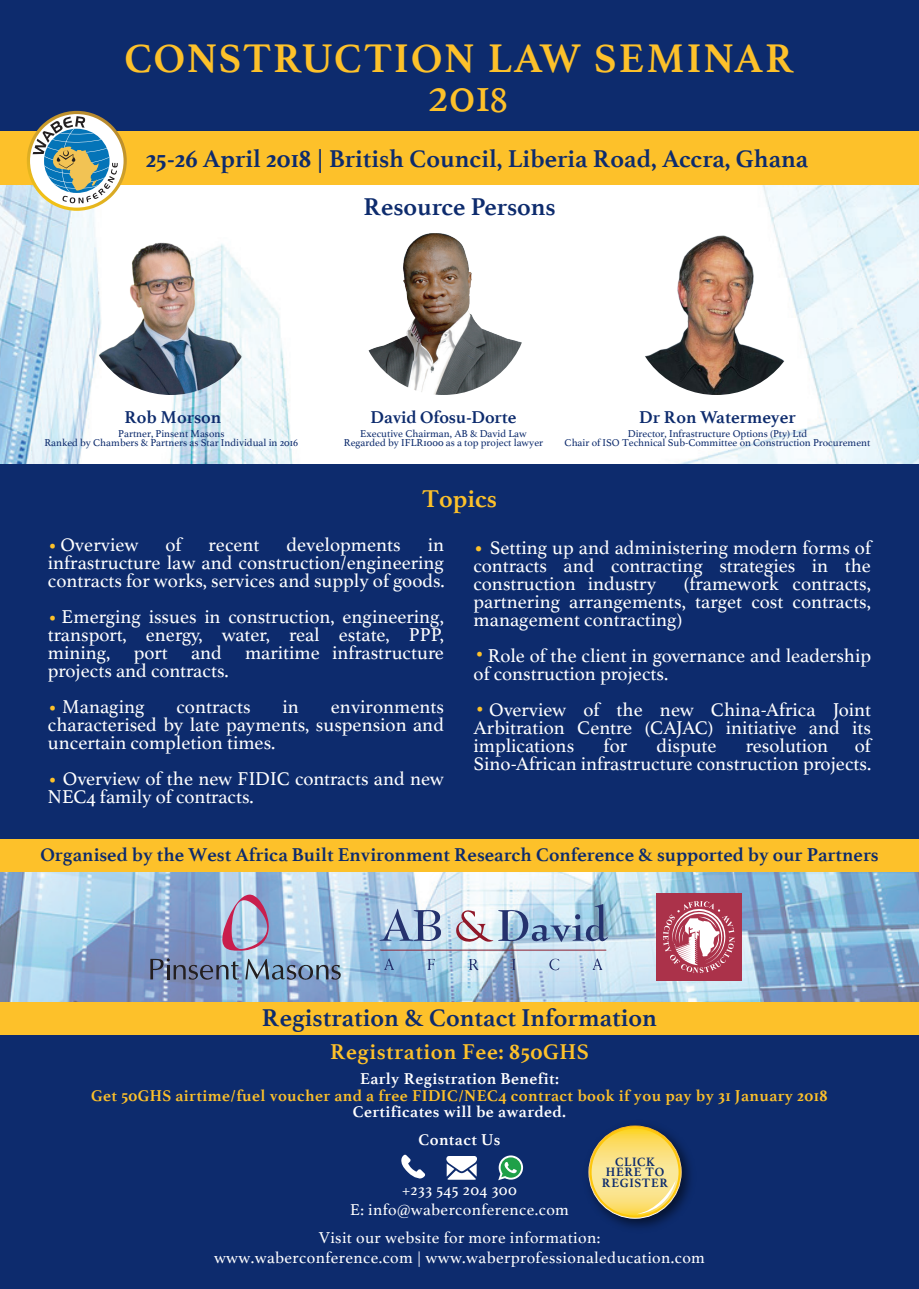
<style>
.page{position:relative;width:919px;height:1289px;background:#fff}
.page>*{position:absolute;margin:0;border:0;box-sizing:border-box;transform-origin:0 0}
.t1{font:48.9px "Athelas";color:#fdc12a}
.t2{font:700 42px "Athelas";letter-spacing:.05em;color:#fdc12a}
.t3{font:700 25.5px/48.6px "Athelas";color:#0d2b6d}
.t4{font:700 25.5px "Athelas";color:#fdc12a}
.t5{font:700 22.5px "Athelas";letter-spacing:.02em;color:#fdc12a}
.t6{font:19.5px/18px "Athelas";color:#fff;text-align:justify}
.t7{font:700 19.5px "Athelas";color:#0d2b6d}
.t8{font:19.5px "Athelas";color:#fdc12a}
.t9{font:700 18px "Athelas";color:#0d2b6d}
.t10{font:16.5px/19.8px "Athelas";letter-spacing:.02em;color:#fff;text-align:center}
.t11{font:700 16.5px "Athelas";letter-spacing:.02em;color:#fdc12a}
.t12{font:700 16.5px "Athelas";letter-spacing:.02em;color:#fff}
.t13{font:700 12.75px/10.8px "Athelas";letter-spacing:.05em;color:#0d2b6d;text-align:center}
.t14{font:10.5px/9px "Athelas";color:#0d2b6d;text-align:center}
.s1{font-size:37.5px}
.s2{color:#fdc12a}
.s3{font-size:21px;color:#fdc12a}
</style>
<div class="page">
<img style="left:0;top:185px;width:918px;height:279px">
<div style="left:0;top:0;width:918px;height:148px;background:#0d2b6d"></div>
<div style="left:0;top:131px;width:918px;height:54px;background:#fdc12a"></div>
<div style="left:0;top:464px;width:918px;height:375px;background:#0d2b6d"></div>
<div style="left:0;top:1032px;width:918px;height:256px;background:#0d2b6d"></div>
<img style="left:631px;top:225px;width:170px;height:170px;border-radius:85px">
<img style="left:86px;top:225px;width:170px;height:170px;border-radius:85px">
<img style="left:358px;top:225px;width:170px;height:170px;border-radius:85px">
<svg style="left:0;top:872px;width:918px;height:130px;background:#a0bfdc"></svg>
<div style="left:0;top:839px;width:918px;height:33px;background:#fdc12a"></div>
<svg style="left:27px;top:111px;width:100px;height:100px"></svg>
<svg style="left:498px;top:1155px;width:25px;height:25px"></svg>
<svg style="left:401px;top:1154px;width:24px;height:24px"></svg>
<svg style="left:446px;top:1156px;width:31px;height:23px"></svg>
<img style="left:588px;top:1125px;width:103px;height:103px">
<svg style="left:589px;top:1125px;width:92px;height:93px"></svg>
<svg style="left:591px;top:1128px;width:87px;height:87px;background:#fbe17d"></svg>
<svg style="left:636px;top:1180px;width:39px;height:34px"></svg>
<div style="left:0;top:1002px;width:918px;height:32px;background:#fdc12a"></div>
<div style="left:656px;top:893px;width:85px;height:87px;background:#ab324a"></div>
<svg style="left:663px;top:901px;width:71px;height:72px"></svg>
<svg style="left:222px;top:894px;width:47px;height:56px;background:#b4a3c2"></svg>
<svg style="left:245px;top:958px;width:96px;height:22px;background:#7d97b1"></svg>
<svg style="left:150px;top:958px;width:89px;height:22px;background:#6b7a99"></svg>
<svg style="left:549px;top:958px;width:10px;height:12px"></svg>
<svg style="left:379px;top:908px;width:62px;height:33px;background:#99adcb"></svg>
<svg style="left:380px;top:949px;width:226px;height:1px"></svg>
<svg style="left:468px;top:958px;width:10px;height:12px"></svg>
<svg style="left:384px;top:958px;width:10px;height:12px"></svg>
<svg style="left:592px;top:958px;width:10px;height:12px"></svg>
<svg style="left:427px;top:958px;width:8px;height:11px"></svg>
<svg style="left:455px;top:904px;width:153px;height:38px;background:#a4b6cd"></svg>
<svg style="left:511px;top:958px;width:4px;height:12px"></svg>
<h2 class="t2" style="left:125px;top:24px;width:671px">CONSTRUCTION LAW SEMINAR</h2>
<h1 class="t1" style="left:428px;top:56px;width:81px">201<span class="s1">8</span></h1>
<h3 class="t3" style="left:363px;top:133px;width:446px;text-indent:-217px">25-26 April 2018 | British Council, Liberia Road, Accra, Ghana<br>Resource Persons</h3>
<p class="t9" style="left:124px;top:402px;width:98px">Rob Morson</p>
<p class="t14" style="left:44px;top:428px;width:255px">Partner, Pinsent Masons<br>Ranked by Chambers &amp; Partners as Star Individual in 2016</p>
<p class="t9" style="left:370px;top:402px;width:147px">David Ofosu-Dorte</p>
<p class="t14" style="left:344px;top:428px;width:201px">Executive Chairman, AB &amp; David Law<br>Regarded by IFLR1000 as a top project lawyer</p>
<p class="t14" style="left:564px;top:428px;width:307px">Director, Infrastructure Options (Pty) Ltd<br>Chair of ISO Technical Sub-Committee on Construction Procurement</p>
<p class="t9" style="left:639px;top:402px;width:158px">Dr Ron Watermeyer</p>
<h3 class="t4" style="left:422px;top:477px;width:76px">Topics</h3>
<p class="t6" style="left:48px;top:535px;width:92px"><span class="s2">•</span>Overview</p>
<p class="t6" style="left:165px;top:535px;width:18px">of</p>
<p class="t6" style="left:208px;top:535px;width:53px">recent</p>
<p class="t6" style="left:286px;top:535px;width:116px">developments</p>
<p class="t6" style="left:48px;top:535px;width:398px;text-indent:379px">in infrastructure law and construction/engineering contracts for works, services and supply of goods.</p>
<p class="t6" style="left:48px;top:607px;width:397px"><span class="s2">•</span> Emerging issues in construction, engineering, transport, energy, water, real estate, PPP, mining, port and maritime infrastructure projects and contracts.</p>
<p class="t6" style="left:48px;top:697px;width:98px"><span class="s2">•</span> Managing</p>
<p class="t6" style="left:176px;top:697px;width:76px">contracts</p>
<p class="t6" style="left:282px;top:697px;width:18px">in</p>
<p class="t6" style="left:48px;top:697px;width:397px;text-indent:283px">environments characterised by late payments, suspension and uncertain completion times.</p>
<p class="t6" style="left:48px;top:769px;width:397px"><span class="s2">•</span> Overview of the new FIDIC contracts and new<br>NEC4 family of contracts.</p>
<p class="t6" style="left:473px;top:537px;width:399px"><span class="s3">•</span> Setting up and administering modern forms of contracts and contracting strategies in the construction industry</p>
<p class="t6" style="left:473px;top:573px;width:399px;text-indent:210px">(framework contracts, partnering arrangements, target cost contracts, management contracting)</p>
<p class="t6" style="left:473px;top:645px;width:399px;text-indent:14px">Role of the client in governance and leadership of construction projects.</p>
<p class="t6" style="left:473px;top:699px;width:399px"><span class="s2">•</span> Overview of the new China-Africa Joint Arbitration Centre (CAJAC) initiative and its implications</p>
<p class="t8" style="left:475px;top:637px;width:11px">•</p>
<p class="t6" style="left:473px;top:735px;width:399px;text-align:right">of<br>Sino-African infrastructure construction projects.</p>
<p class="t6" style="left:603px;top:735px;width:25px">for</p>
<p class="t6" style="left:656px;top:735px;width:61px">dispute</p>
<p class="t6" style="left:745px;top:735px;width:84px">resolution</p>
<p class="t7" style="left:40px;top:838px;width:839px">Organised by the West Africa Built Environment Research Conference &amp; supported by our Partners</p>
<h3 class="t3" style="left:262px;top:993px;width:396px">Registration &amp; Contact Information</h3>
<p class="t5" style="left:330px;top:1032px;width:260px">Registration Fee: 850GHS</p>
<p class="t12" style="left:360px;top:1065px;width:200px">Early Registration Benefit:</p>
<p class="t11" style="left:91px;top:1081px;width:737px">Get 50GHS airtime/fuel voucher and a free FIDIC/NEC4 contract book if you pay by 31 January 2018</p>
<p class="t12" style="left:353px;top:1098px;width:214px">Certificates will be awarded.</p>
<p class="t12" style="left:418px;top:1126px;width:83px">Contact Us</p>
<p class="t10" style="left:350px;top:1179px;width:220px">+233 545 204 300<br>E: info@waberconference.com</p>
<p class="t13" style="left:601px;top:1155px;width:68px">CLICK<br>HERE TO<br>REGISTER</p>
<p class="t10" style="left:214px;top:1227px;width:492px">Visit our website for more information:<br>www.waberconference.com | www.waberprofessionaleducation.com</p>
</div>
